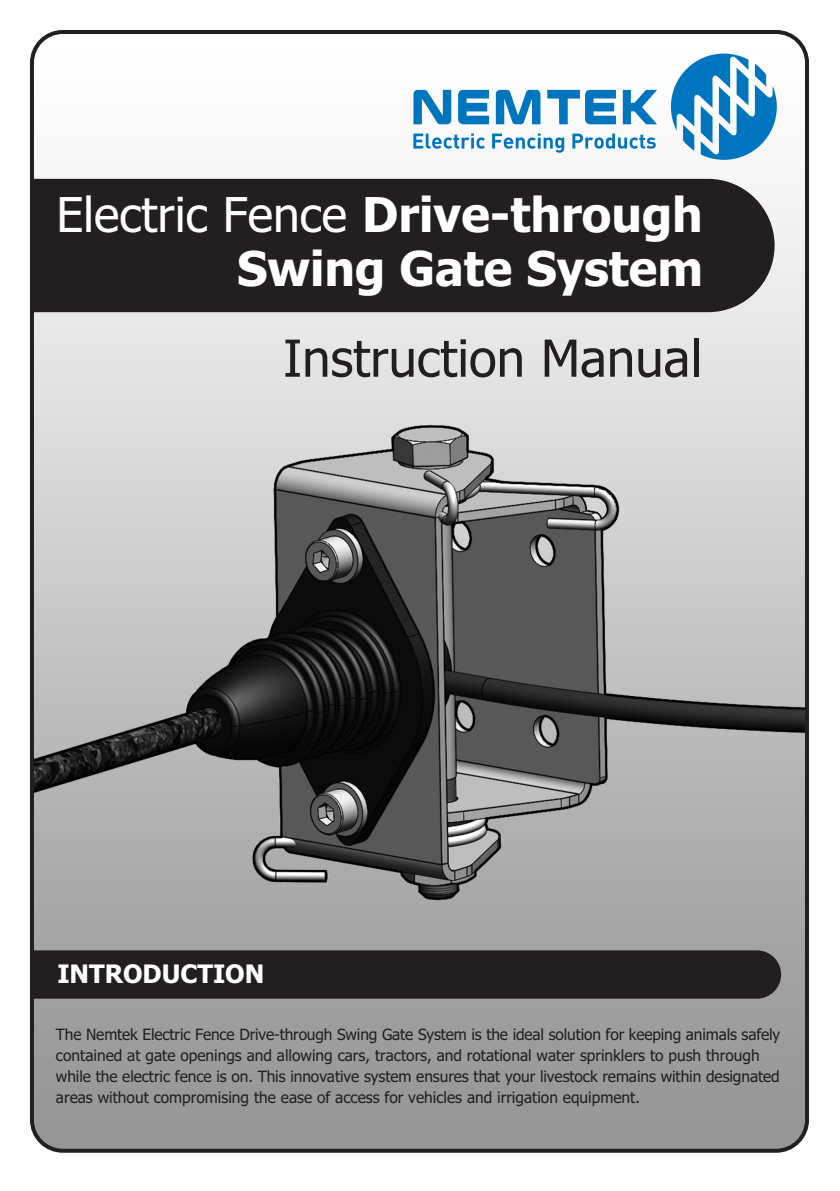
<style>
.page{position:relative;width:840px;height:1191px;background:#fff}
.page>*{position:absolute;margin:0;border:0;box-sizing:border-box;transform-origin:0 0}
.t1{font:51px "Tahoma";color:#231f20}
.t2{font:700 48px/53.8px "Tahoma";color:#fff;text-align:right}
.t3{font:700 25.4px "Tahoma";color:#fff}
.t4{font:15.6px/21.2px "Tahoma";letter-spacing:-.005em;color:#231f20}
.s1{font-weight:400}
</style>
<div class="page">
<img style="left:32px;top:32px;width:774px;height:1118px">
<div style="left:35px;top:179px;width:739px;height:133px;background:#231f20"></div>
<div style="left:30px;top:30px;width:778px;height:1122px;border:4px solid #231f20;border-radius:31px"></div>
<div style="left:32px;top:950px;width:748px;height:48px;background:#231f20"></div>
<svg style="left:670px;top:54px;width:106px;height:106px"></svg>
<svg style="left:413px;top:133px;width:71px;height:16px"></svg>
<svg style="left:492px;top:133px;width:72px;height:20px"></svg>
<svg style="left:572px;top:134px;width:83px;height:15px"></svg>
<svg style="left:622px;top:90px;width:34px;height:34px"></svg>
<svg style="left:495px;top:90px;width:45px;height:34px"></svg>
<svg style="left:458px;top:90px;width:30px;height:34px"></svg>
<svg style="left:413px;top:90px;width:38px;height:34px"></svg>
<svg style="left:547px;top:90px;width:68px;height:34px"></svg>
<p class="t2" style="left:56px;top:186px;width:647px"><span class="s1">Electric Fence</span> Drive-through<br>Swing Gate System</p>
<p class="t1" style="left:283px;top:326px;width:420px">Instruction Manual</p>
<p class="t3" style="left:57px;top:957px;width:208px">INTRODUCTION</p>
<p class="t4" style="left:56px;top:1023px;width:725px">The Nemtek Electric Fence Drive-through Swing Gate System is the ideal solution for keeping animals safely contained at gate openings and allowing cars, tractors, and rotational water sprinklers to push through while the electric fence is on. This innovative system ensures that your livestock remains within designated areas without compromising the ease of access for vehicles and irrigation equipment.</p>
</div>
